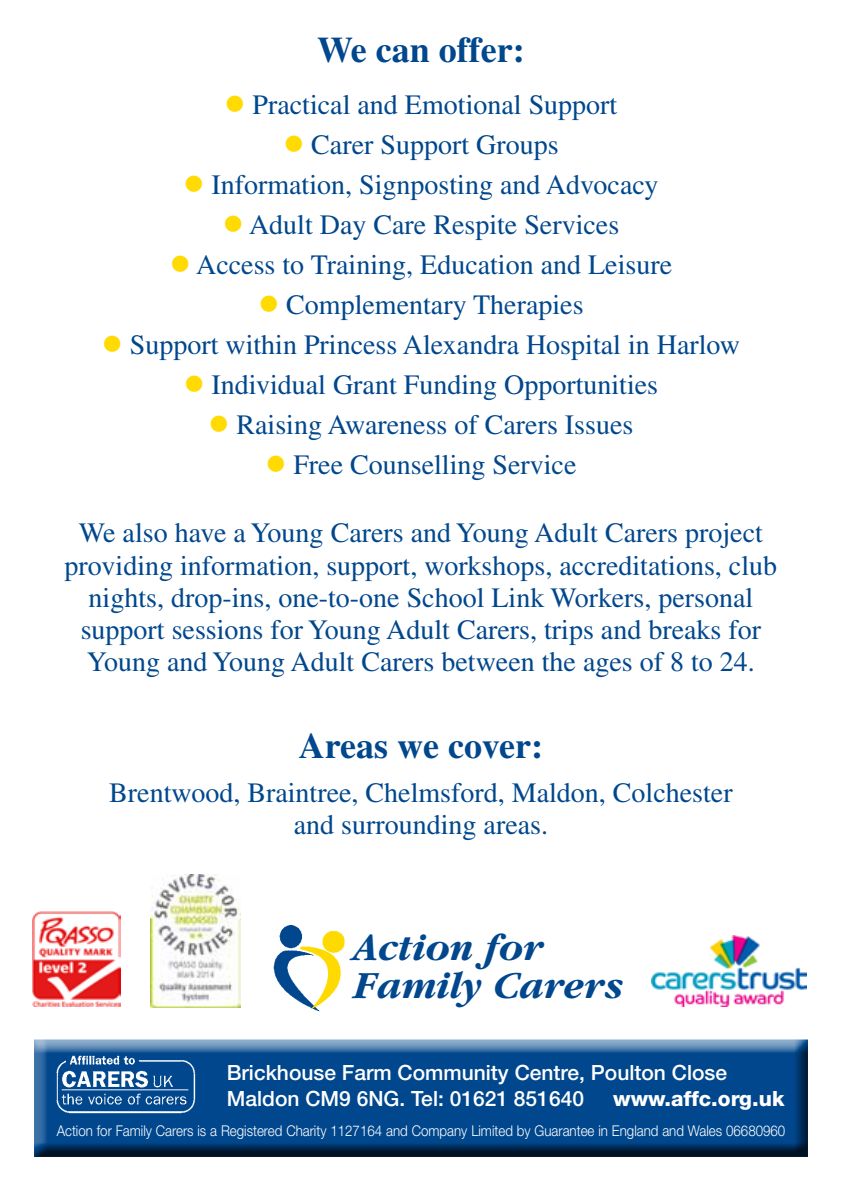
<style>
.page{position:relative;width:842px;height:1191px;background:#fff}
.page>*{position:absolute;margin:0;border:0;box-sizing:border-box;transform-origin:0 0}
.t1{font:italic 700 40px/38.4px "Garamond";color:#00478d}
.t2{font:700 36px "Times";color:#00478d}
.t3{font:28px/32px "Times";color:#00478d;text-align:center}
.t4{font:500 21px/26px "Helvetica Neue";color:#fff}
.t5{font:800 21px "Helvetica Neue";color:#fff}
.t6{font:300 14.8px "Helvetica Neue";color:#fff;scale:.9 1}
.s1{color:#ffda03}
</style>
<div class="page">
<div style="left:33px;top:1039px;width:776px;height:118px;background:#000;opacity:.75"></div>
<img style="left:52px;top:1053px;width:145px;height:64px">
<img style="left:273px;top:925px;width:25px;height:76px">
<img style="left:298px;top:927px;width:47px;height:85px">
<img style="left:33px;top:911px;width:87px;height:95px">
<img style="left:652px;top:935px;width:154px;height:71px">
<img style="left:151px;top:874px;width:89px;height:133px">
<p class="t2" style="left:317px;top:29px;width:209px">We can offer:</p>
<p class="t3" style="left:225px;top:89px;width:394px"><span class="s1">●</span> Practical and Emotional Support</p>
<p class="t3" style="left:283px;top:129px;width:277px"><span class="s1">●</span> Carer Support Groups</p>
<p class="t3" style="left:183px;top:169px;width:476px"><span class="s1">●</span> Information, Signposting and Advocacy</p>
<p class="t3" style="left:223px;top:209px;width:398px"><span class="s1">●</span> Adult Day Care Respite Services</p>
<p class="t3" style="left:170px;top:249px;width:504px"><span class="s1">●</span> Access to Training, Education and Leisure</p>
<p class="t3" style="left:258px;top:289px;width:327px"><span class="s1">●</span> Complementary Therapies</p>
<p class="t3" style="left:102px;top:329px;width:640px"><span class="s1">●</span> Support within Princess Alexandra Hospital in Harlow</p>
<p class="t3" style="left:184px;top:369px;width:476px"><span class="s1">●</span> Individual Grant Funding Opportunities</p>
<p class="t3" style="left:209px;top:409px;width:426px"><span class="s1">●</span> Raising Awareness of Carers Issues</p>
<p class="t3" style="left:265px;top:449px;width:312px"><span class="s1">●</span> Free Counselling Service</p>
<p class="t3" style="left:65px;top:517px;width:714px">We also have a Young Carers and Young Adult Carers project providing information, support, workshops, accreditations, club nights, drop-ins, one-to-one School Link Workers, personal support sessions for Young Adult Carers, trips and breaks for Young and Young Adult Carers between the ages of 8 to 24.</p>
<p class="t2" style="left:299px;top:725px;width:246px">Areas we cover:</p>
<p class="t3" style="left:109px;top:777px;width:625px">Brentwood, Braintree, Chelmsford, Maldon, Colchester and surrounding areas.</p>
<h1 class="t1" style="left:352px;top:928px;width:273px">Action for<br>Family Carers</h1>
<p class="t4" style="left:227px;top:1059px;width:502px">Brickhouse Farm Community Centre, Poulton Close<br>Maldon CM9 6NG. Tel: 01621 851640</p>
<p class="t5" style="left:613px;top:1086px;width:173px">www.affc.org.uk</p>
<p class="t6" style="left:57px;top:1121px;width:811px">Action for Family Carers is a Registered Charity 1127164 and Company Limited by Guarantee in England and Wales 06680960</p>
</div>
